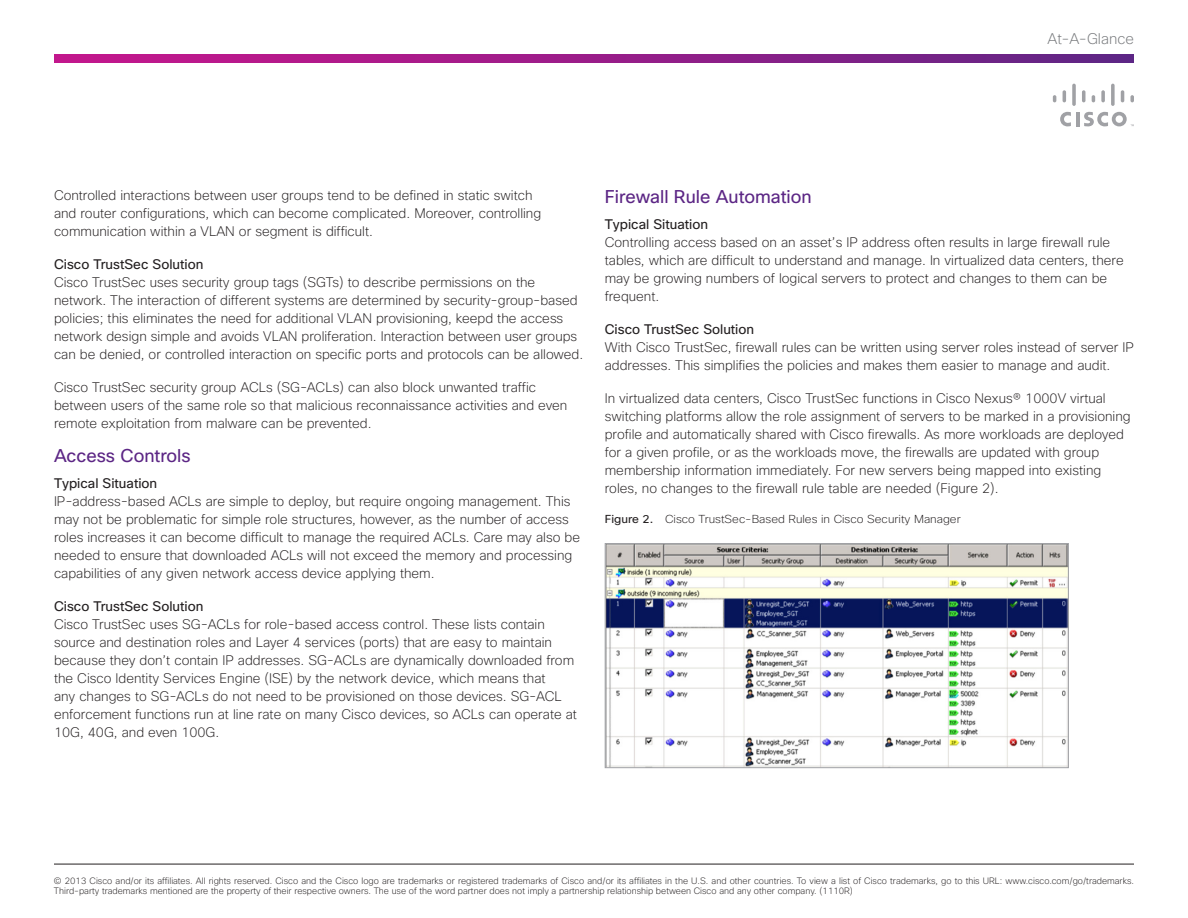
<style>
.page{position:relative;width:1188px;height:918px;background:#fff}
.page>*{position:absolute;margin:0;border:0;box-sizing:border-box;transform-origin:0 0}
.Subhead_1{font:18px "Cisco Sans";color:#5c2685}
.t1{font:200 15px "Cisco Sans";color:#76787b}
.Body_1{font:200 13.5px/18px "Cisco Sans";color:#231f20}
.Subhead_2{font:13.5px "Cisco Sans";color:#231f20}
.Caption_body{font:200 11.25px "Cisco Sans";color:#231f20;scale:1.05 1}
.t2{font:200 9px/9.8px "Cisco Sans";color:#231f20}
.s1{font-weight:400}
</style>
<div class="page">
<hr style="left:54px;top:864px;width:1080px;height:1px;background:#231f20">
<svg style="left:54px;top:54px;width:1080px;height:8px"></svg>
<hr style="left:1076px;top:112px;width:3px;height:14px;background:#a0a1a5">
<svg style="left:1060px;top:112px;width:11px;height:14px"></svg>
<svg style="left:1053px;top:95px;width:3px;height:7px"></svg>
<svg style="left:1063px;top:90px;width:3px;height:12px"></svg>
<svg style="left:1072px;top:84px;width:4px;height:22px"></svg>
<svg style="left:1082px;top:90px;width:3px;height:12px"></svg>
<svg style="left:1092px;top:95px;width:3px;height:7px"></svg>
<svg style="left:1101px;top:90px;width:4px;height:12px"></svg>
<svg style="left:1111px;top:84px;width:4px;height:22px"></svg>
<svg style="left:1121px;top:90px;width:3px;height:12px"></svg>
<svg style="left:1130px;top:95px;width:4px;height:7px"></svg>
<svg style="left:1084px;top:112px;width:50px;height:14px"></svg>
<img style="left:607px;top:545px;width:460px;height:221px">
<div style="left:605px;top:543px;width:464px;height:225px;border:1px solid #a0a1a5"></div>
<p class="t1" style="left:1048px;top:29px;width:88px">At-A-Glance</p>
<p class="Body_1" style="left:54px;top:186px;width:489px">Controlled interactions between user groups tend to be defined in static switch and router configurations, which can become complicated. Moreover, controlling communication within a VLAN or segment is difficult.</p>
<p class="Subhead_2" style="left:54px;top:255px;width:151px">Cisco TrustSec Solution</p>
<p class="Body_1" style="left:54px;top:273px;width:531px">Cisco TrustSec uses security group tags (SGTs) to describe permissions on the network. The interaction of different systems are determined by security-group-based policies; this eliminates the need for additional VLAN provisioning, keepd the access network design simple and avoids VLAN proliferation. Interaction between user groups can be denied, or controlled interaction on specific ports and protocols can be allowed.</p>
<p class="Body_1" style="left:54px;top:378px;width:515px">Cisco TrustSec security group ACLs (SG-ACLs) can also block unwanted traffic between users of the same role so that malicious reconnaissance activities and even remote exploitation from malware can be prevented.</p>
<p class="Subhead_1" style="left:54px;top:444px;width:138px">Access Controls</p>
<p class="Subhead_2" style="left:54px;top:474px;width:105px">Typical Situation</p>
<p class="Body_1" style="left:54px;top:492px;width:528px">IP-address-based ACLs are simple to deploy, but require ongoing management. This may not be problematic for simple role structures, however, as the number of access roles increases it can become difficult to manage the required ACLs. Care may also be needed to ensure that downloaded ACLs will not exceed the memory and processing capabilities of any given network access device applying them.</p>
<p class="Subhead_2" style="left:54px;top:597px;width:151px">Cisco TrustSec Solution</p>
<p class="Body_1" style="left:54px;top:615px;width:524px">Cisco TrustSec uses SG-ACLs for role-based access control. These lists contain source and destination roles and Layer 4 services (ports) that are easy to maintain because they don’t contain IP addresses. SG-ACLs are dynamically downloaded from the Cisco Identity Services Engine (ISE) by the network device, which means that<br>any changes to SG-ACLs do not need to be provisioned on those devices. SG-ACL enforcement functions run at line rate on many Cisco devices, so ACLs can operate at 10G, 40G, and even 100G.</p>
<p class="Subhead_1" style="left:605px;top:185px;width:208px">Firewall Rule Automation</p>
<p class="Subhead_2" style="left:605px;top:215px;width:105px">Typical Situation</p>
<p class="Body_1" style="left:605px;top:233px;width:520px">Controlling access based on an asset’s IP address often results in large firewall rule tables, which are difficult to understand and manage. In virtualized data centers, there may be growing numbers of logical servers to protect and changes to them can be frequent.</p>
<p class="Subhead_2" style="left:605px;top:320px;width:151px">Cisco TrustSec Solution</p>
<p class="Body_1" style="left:605px;top:338px;width:531px">With Cisco TrustSec, firewall rules can be written using server roles instead of server IP addresses. This simplifies the policies and makes them easier to manage and audit.</p>
<p class="Body_1" style="left:605px;top:389px;width:527px">In virtualized data centers, Cisco TrustSec functions in Cisco Nexus® 1000V virtual switching platforms allow the role assignment of servers to be marked in a provisioning profile and automatically shared with Cisco firewalls. As more workloads are deployed for a given profile, or as the workloads move, the firewalls are updated with group membership information immediately. For new servers being mapped into existing roles, no changes to the firewall rule table are needed (Figure 2).</p>
<p class="Caption_body" style="left:605px;top:512px;width:340px"><span class="s1">Figure 2.</span> Cisco TrustSec-Based Rules in Cisco Security Manager</p>
<p class="t2" style="left:54px;top:876px;width:1082px">© 2013 Cisco and/or its affiliates. All rights reserved. Cisco and the Cisco logo are trademarks or registered trademarks of Cisco and/or its affiliates in the U.S. and other countries. To view a list of Cisco trademarks, go to this URL: www.cisco.com/go/trademarks.<br>Third-party trademarks mentioned are the property of their respective owners. The use of the word partner does not imply a partnership relationship between Cisco and any other company. (1110R)</p>
</div>
